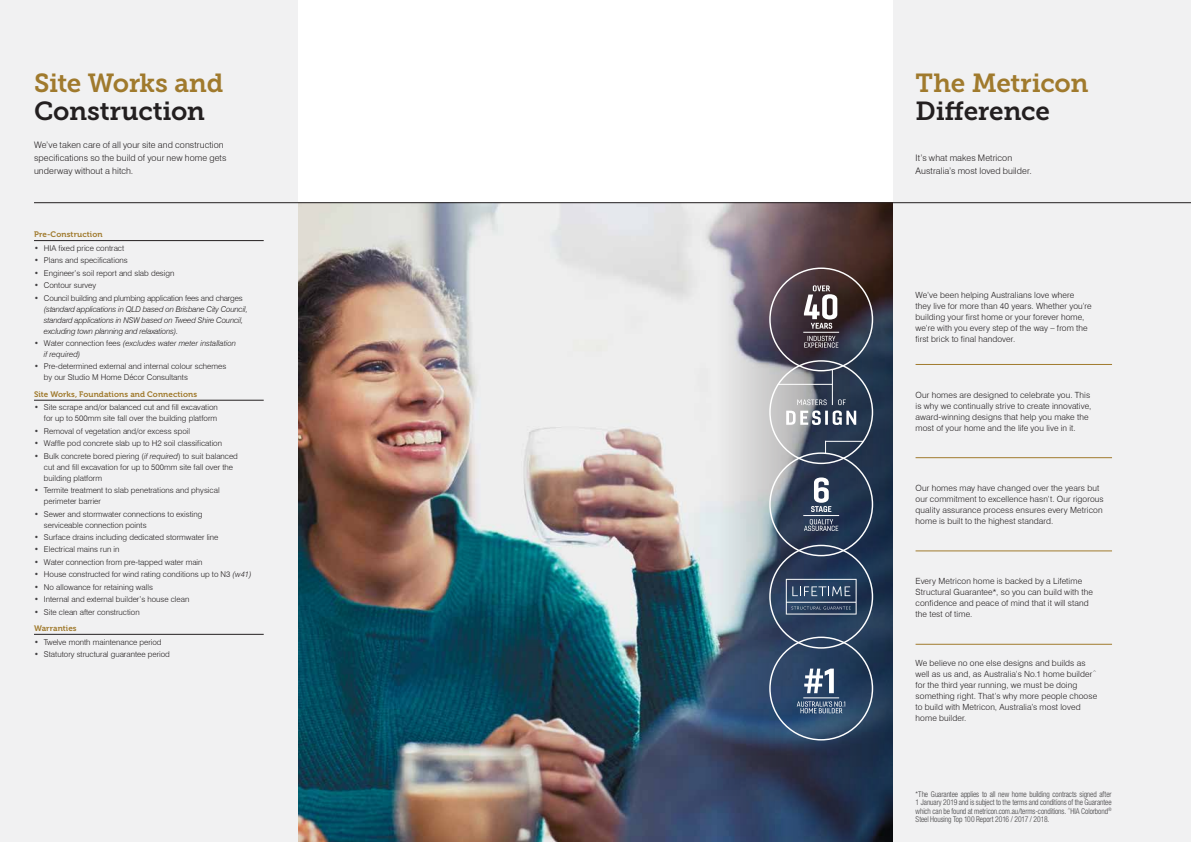
<style>
.page{position:relative;width:1191px;height:842px;background:#fff}
.page>*{position:absolute;margin:0;border:0;box-sizing:border-box;transform-origin:0 0}
.t1{font:26px "Museo Slab 700";letter-spacing:-.015em;color:#a07a2d}
.t2{font:26px "Museo Slab 700";letter-spacing:-.01em;color:#231f20}
.t3{font:300 9px/13px "Swiss 721 BT";letter-spacing:.01em;color:#231f20}
.t4{font:300 8.5px/11px "Swiss 721 BT";letter-spacing:.01em;color:#231f20}
.t5{font:300 8px/11px "Swiss 721 BT";color:#231f20}
.t6{font:300 condensed 8px/8.2px "Helvetica Neue LT Pro";letter-spacing:-.01em;color:#414042;text-align:justify;scale:.95 1}
.t7{font:italic 300 8px/11px "Swiss 721 BT";letter-spacing:-.02em;color:#231f20}
.t8{font:italic 300 8px/11px "Swiss 721 BT";color:#231f20}
.t9{font:8px "Museo 700";letter-spacing:.01em;color:#a07a2d}
.s1{font-weight:700;color:#414042}
.s2{font-weight:700;font-style:normal;color:#414042}
.s3{font-style:normal}
.s4{font-style:italic}
</style>
<div class="page">
<img style="left:298px;top:203px;width:411px;height:639px">
<img style="left:709px;top:203px;width:184px;height:639px">
<div style="left:0;top:0;width:298px;height:842px;background:#f1f1f2"></div>
<hr style="left:34px;top:240px;width:230px;height:1px;background:#231f20">
<hr style="left:34px;top:400px;width:230px;height:1px;background:#231f20">
<hr style="left:34px;top:634px;width:230px;height:1px;background:#231f20">
<div style="left:893px;top:0;width:298px;height:842px;background:#f1f1f2"></div>
<hr style="left:34px;top:202px;width:1157px;height:1px;background:#231f20">
<hr style="left:915px;top:457px;width:197px;height:1px;background:#a07a2d">
<hr style="left:915px;top:551px;width:197px;height:1px;background:#a07a2d">
<hr style="left:915px;top:644px;width:197px;height:1px;background:#a07a2d">
<hr style="left:915px;top:364px;width:197px;height:1px;background:#a07a2d">
<svg style="left:786px;top:579px;width:70px;height:35px;background:#455a74"></svg>
<hr style="left:803px;top:515px;width:36px;height:1px;background:#fff">
<hr style="left:803px;top:697px;width:36px;height:1px;background:#fff">
<hr style="left:825px;top:441px;width:38px;height:1px;background:#fff">
<hr style="left:777px;top:384px;width:55px;height:1px;background:#fff">
<svg style="left:825px;top:442px;width:1px;height:12px"></svg>
<hr style="left:832px;top:369px;width:1px;height:36px;background:#fff">
<hr style="left:803px;top:332px;width:36px;height:1px;background:#fff">
<svg style="left:811px;top:477px;width:20px;height:35px"></svg>
<svg style="left:804px;top:519px;width:34px;height:12px"></svg>
<svg style="left:804px;top:669px;width:30px;height:24px"></svg>
<svg style="left:796px;top:701px;width:49px;height:12px"></svg>
<svg style="left:786px;top:399px;width:70px;height:26px"></svg>
<svg style="left:804px;top:336px;width:34px;height:12px"></svg>
<svg style="left:804px;top:285px;width:33px;height:44px"></svg>
<h1 class="t1" style="left:34px;top:69px;width:191px">Site Works and</h1>
<h1 class="t2" style="left:34px;top:97px;width:172px">Construction</h1>
<p class="t3" style="left:34px;top:139px;width:194px">We’ve taken care of all your site and construction specifications so the build of your new home gets underway without a hitch.</p>
<p class="t9" style="left:34px;top:230px;width:70px">Pre-Construction</p>
<p class="t5" style="left:34px;top:242px;width:92px"><span class="s1">•</span> HIA fixed price contract</p>
<p class="t5" style="left:34px;top:255px;width:95px"><span class="s1">•</span> Plans and specifications</p>
<p class="t5" style="left:34px;top:267px;width:142px"><span class="s1">•</span> Engineer’s soil report and slab design</p>
<p class="t5" style="left:34px;top:280px;width:64px"><span class="s1">•</span> Contour survey</p>
<p class="t7" style="left:44px;top:292px;width:205px;text-indent:-10px"><span class="s2">•</span> <span class="s3">Council building and plumbing application fees and charges </span>(standard applications in QLD based on Brisbane City Council, standard applications in NSW based on Tweed Shire Council, excluding town planning and relaxations).</p>
<p class="t8" style="left:44px;top:338px;width:194px;text-indent:-10px"><span class="s2">•</span> <span class="s3">Water connection fees</span> (excludes water meter installation if required)</p>
<p class="t5" style="left:44px;top:361px;width:184px;text-indent:-10px"><span class="s1">•</span> Pre-determined external and internal colour schemes by our Studio M Home Décor Consultants</p>
<p class="t9" style="left:34px;top:389px;width:165px">Site Works, Foundations and Connections</p>
<p class="t5" style="left:34px;top:402px;width:185px;text-align:right"><span class="s1">•</span> Site scrape and/or balanced cut and fill excavation for up to 500mm site fall over the building platform</p>
<p class="t5" style="left:34px;top:425px;width:158px"><span class="s1">•</span> Removal of vegetation and/or excess spoil</p>
<p class="t5" style="left:34px;top:438px;width:190px"><span class="s1">•</span> Waffle pod concrete slab up to H2 soil classification</p>
<p class="t5" style="left:44px;top:450px;width:195px;text-indent:-10px"><span class="s1">•</span> Bulk concrete bored piering (<span class="s4">if required</span>) to suit balanced cut and fill excavation for up to 500mm site fall over the building platform</p>
<p class="t5" style="left:44px;top:485px;width:177px;text-indent:-10px"><span class="s1">•</span> Termite treatment to slab penetrations and physical perimeter barrier</p>
<p class="t5" style="left:44px;top:508px;width:160px;text-indent:-10px"><span class="s1">•</span> Sewer and stormwater connections to existing serviceable connection points</p>
<p class="t5" style="left:34px;top:532px;width:186px"><span class="s1">•</span> Surface drains including dedicated stormwater line</p>
<p class="t5" style="left:34px;top:544px;width:87px"><span class="s1">•</span> Electrical mains run in</p>
<p class="t5" style="left:34px;top:556px;width:170px"><span class="s1">•</span> Water connection from pre-tapped water main</p>
<p class="t5" style="left:34px;top:569px;width:219px"><span class="s1">•</span> House constructed for wind rating conditions up to N3 <span class="s4">(w41)</span></p>
<p class="t5" style="left:34px;top:581px;width:120px"><span class="s1">•</span> No allowance for retaining walls</p>
<p class="t5" style="left:34px;top:594px;width:157px"><span class="s1">•</span> Internal and external builder’s house clean</p>
<p class="t5" style="left:34px;top:606px;width:107px"><span class="s1">•</span> Site clean after construction</p>
<p class="t9" style="left:34px;top:623px;width:44px">Warranties</p>
<p class="t5" style="left:34px;top:636px;width:129px"><span class="s1">•</span> Twelve month maintenance period</p>
<p class="t5" style="left:34px;top:649px;width:137px"><span class="s1">•</span> Statutory structural guarantee period</p>
<h1 class="t1" style="left:915px;top:69px;width:174px">The Metricon</h1>
<h1 class="t2" style="left:915px;top:97px;width:136px">Difference</h1>
<p class="t3" style="left:915px;top:152px;width:118px">It’s what makes Metricon<br>Australia’s most loved builder.</p>
<p class="t4" style="left:915px;top:290px;width:178px">We’ve been helping Australians love where they live for more than 40 years. Whether you’re building your first home or your forever home, we’re with you every step of the way – from the first brick to final handover.</p>
<p class="t4" style="left:915px;top:389px;width:177px">Our homes are designed to celebrate you. This is why we continually strive to create innovative, award-winning designs that help you make the most of your home and the life you live in it.</p>
<p class="t4" style="left:915px;top:482px;width:190px">Our homes may have changed over the years but our commitment to excellence hasn’t. Our rigorous quality assurance process ensures every Metricon home is built to the highest standard.</p>
<p class="t4" style="left:915px;top:576px;width:179px">Every Metricon home is backed by a Lifetime Structural Guarantee*, so you can build with the confidence and peace of mind that it will stand the test of time.</p>
<p class="t4" style="left:915px;top:658px;width:183px">We believe no one else designs and builds as well as us and, as Australia’s No.1 home builder<sup>^ </sup>for the third year running, we must be doing something right. That’s why more people choose to build with Metricon, Australia’s most loved home builder.</p>
<p class="t6" style="left:915px;top:790px;width:208px">*The Guarantee applies to all new home building contracts signed after 1 January 2019 and is subject to the terms and conditions of the Guarantee which can be found at metricon.com.au/terms-conditions. <sup>^</sup>HIA Colorbond<sup>® </sup>Steel Housing Top 100 Report 2016 / 2017 / 2018.</p>
</div>
